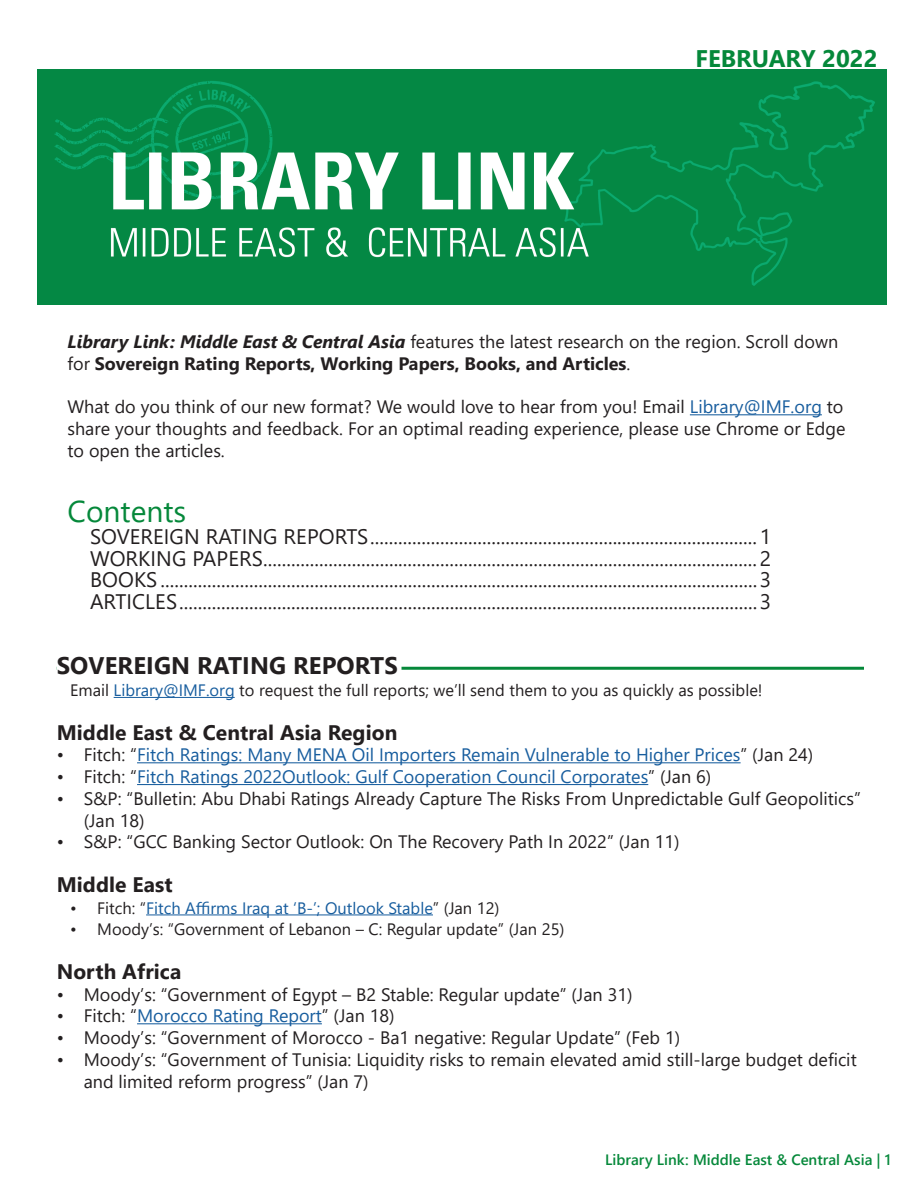
<style>
.page{position:relative;width:918px;height:1188px;background:#fff}
.page>*{position:absolute;margin:0;border:0;box-sizing:border-box;transform-origin:0 0}
.Title__blue__bold_12{font:30px "Segoe UI";color:#05883a}
.Section_header_with{font:700 24px "Segoe UI";letter-spacing:.005em;color:#231f20}
.Date{font:700 24px "Segoe UI";color:#05883a}
.t1{font:21px "Segoe UI";letter-spacing:.005em;color:#231f20}
.Section_header_no_li{font:700 21px "Segoe UI";letter-spacing:.005em;color:#231f20}
.t2{font:18px/21.8px "Segoe UI";color:#231f20}
.t3{font:18px "Segoe UI";color:#175d9e}
.t4{font:700 18px/21.8px "Segoe UI";color:#231f20}
.Abstract__basic_11pt{font:16.5px "Segoe UI";color:#231f20}
.t5{font:16.5px "Segoe UI";color:#175d9e}
.t6{font:600 15px "Segoe UI";color:#05883a}
.s1{font-style:italic}
.s2{font-weight:400}
.s3{color:#175d9e}
.s4{color:#231f20}
</style>
<div class="page">
<hr style="left:57px;top:667px;width:807px;height:3px;background:#05883a">
<div style="left:57px;top:665px;width:345px;height:9px;background:#fff"></div>
<hr style="left:114px;top:697px;width:121px;height:1px;background:#175d9e">
<hr style="left:137px;top:762px;width:604px;height:1px;background:#175d9e">
<hr style="left:137px;top:784px;width:511px;height:1px;background:#175d9e">
<hr style="left:146px;top:914px;width:287px;height:1px;background:#175d9e">
<hr style="left:137px;top:1023px;width:185px;height:1px;background:#175d9e">
<img style="left:38px;top:69px;width:849px;height:235px">
<hr style="left:690px;top:414px;width:132px;height:1px;background:#175d9e">
<p class="Date" style="left:696px;top:36px;width:183px">FEBRUARY 2022</p>
<p class="t4" style="left:68px;top:329px;width:772px"><span class="s1">Library Link: Middle East &amp; Central Asia</span> <span class="s2">features the latest research on the region. Scroll down for</span> Sovereign Rating Reports, Working Papers, Books, and Articles<span class="s2">.</span></p>
<p class="t2" style="left:68px;top:394px;width:779px;text-align:justify">What do you think of our new format? We would love to hear from you! Email <span class="s3">Library@IMF.org</span> to share your thoughts and feedback. For an optimal reading experience, please use Chrome or Edge to open the articles.</p>
<p class="Title__blue__bold_12" style="left:68px;top:483px;width:120px">Contents</p>
<p class="t1" style="left:90px;top:516px;width:682px">SOVEREIGN RATING REPORTS...................................................................................1</p>
<p class="t1" style="left:90px;top:538px;width:682px">WORKING PAPERS..........................................................................................................2</p>
<p class="t1" style="left:90px;top:560px;width:682px">BOOKS ................................................................................................................................3</p>
<p class="t1" style="left:90px;top:582px;width:682px">ARTICLES............................................................................................................................3</p>
<p class="Section_header_with" style="left:57px;top:643px;width:343px">SOVEREIGN RATING REPORTS</p>
<p class="Abstract__basic_11pt" style="left:70px;top:675px;width:694px">Email <span class="s3">Library@IMF.org</span> to request the full reports; we’ll send them to you as quickly as possible!</p>
<p class="Section_header_no_li" style="left:57px;top:712px;width:342px">Middle East &amp; Central Asia Region</p>
<p class="t3" style="left:57px;top:738px;width:758px"><span class="s4">• Fitch: “</span>Fitch Ratings: Many MENA Oil Importers Remain Vulnerable to Higher Prices<span class="s4">” (Jan 24)</span></p>
<p class="t3" style="left:57px;top:760px;width:656px"><span class="s4">• Fitch: “</span>Fitch Ratings 2022Outlook: Gulf Cooperation Council Corporates<span class="s4">” (Jan 6)</span></p>
<p class="t2" style="left:84px;top:786px;width:779px;text-indent:-27px">• S&amp;P: “Bulletin: Abu Dhabi Ratings Already Capture The Risks From Unpredictable Gulf Geopolitics” (Jan 18)</p>
<p class="t2" style="left:57px;top:829px;width:625px">• S&amp;P: “GCC Banking Sector Outlook: On The Recovery Path In 2022” (Jan 11)</p>
<p class="Section_header_no_li" style="left:57px;top:864px;width:118px">Middle East</p>
<p class="t5" style="left:70px;top:892px;width:431px"><span class="s4">• Fitch: “</span>Fitch Affirms Iraq at ‘B-’; Outlook Stable<span class="s4">” (Jan 12)</span></p>
<p class="Abstract__basic_11pt" style="left:70px;top:914px;width:496px">• Moody’s: “Government of Lebanon – C: Regular update” (Jan 25)</p>
<p class="Section_header_no_li" style="left:57px;top:951px;width:126px">North Africa</p>
<p class="t2" style="left:57px;top:982px;width:577px">• Moody’s: “Government of Egypt – B2 Stable: Regular update” (Jan 31)</p>
<p class="t3" style="left:57px;top:999px;width:339px"><span class="s4">• Fitch: “</span>Morocco Rating Report<span class="s4">” (Jan 18)</span></p>
<p class="t2" style="left:57px;top:1025px;width:625px">• Moody’s: “Government of Morocco - Ba1 negative: Regular Update” (Feb 1)</p>
<p class="t2" style="left:84px;top:1047px;width:775px;text-indent:-27px">• Moody’s: “Government of Tunisia: Liquidity risks to remain elevated amid still-large budget deficit and limited reform progress” (Jan 7)</p>
<p class="t6" style="left:605px;top:1146px;width:287px">Library Link: Middle East &amp; Central Asia | 1</p>
</div>
